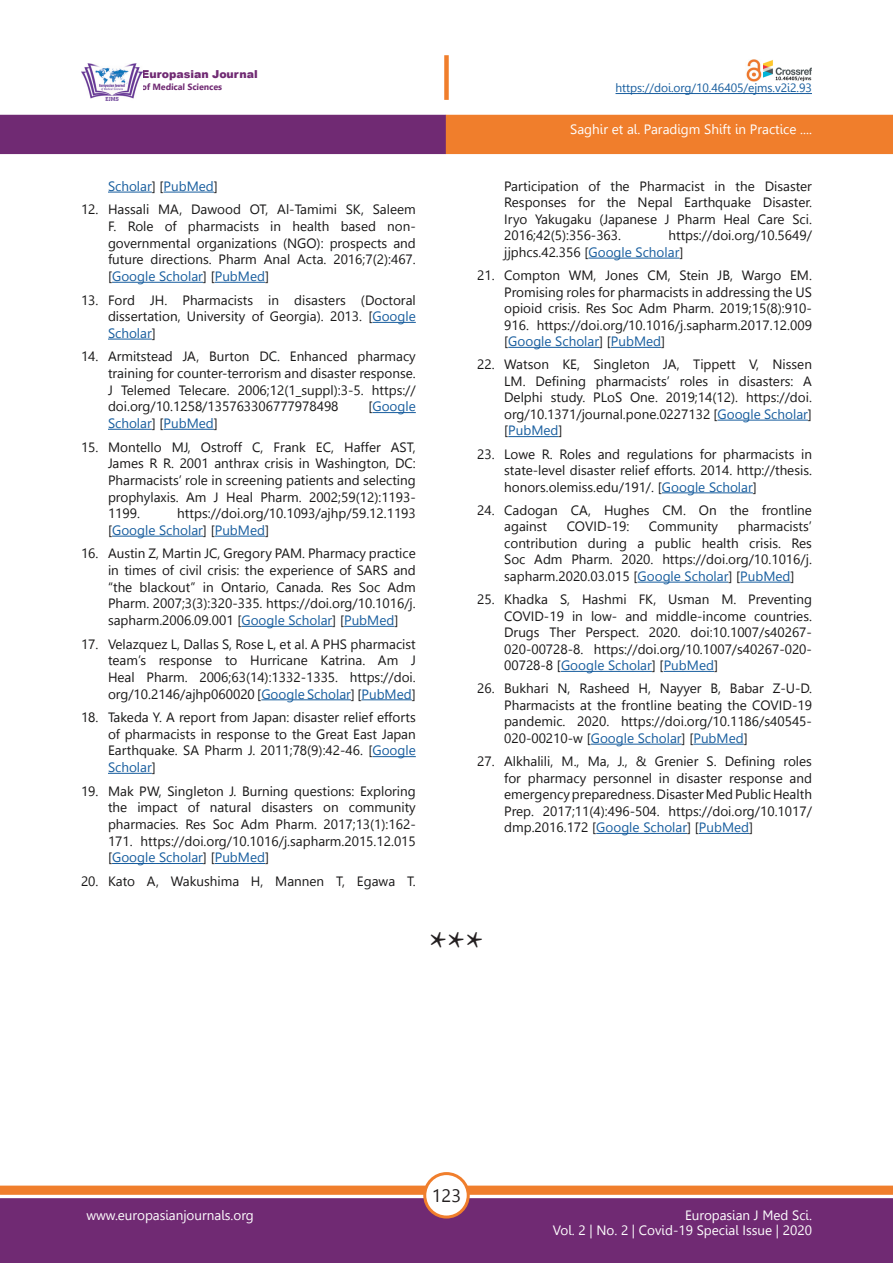
<style>
.page{position:relative;width:893px;height:1263px;background:#fff}
.page>*{position:absolute;margin:0;border:0;box-sizing:border-box;transform-origin:0 0}
.t1{font:45px "Minion Pro";color:#231f20}
.t2{font:18px "Leelawadee";color:#231f20}
.t3{font:13.5px/16.5px "Leelawadee UI";color:#181717;text-align:justify}
.t4{font:13.5px/15px "Leelawadee";color:#fff;text-align:right}
.t5{font:13.5px "Leelawadee UI";color:#175d9e}
.t6{font:12px "Leelawadee";letter-spacing:-.005em;color:#175d9e}
.t7{font:900 10.95px "Arial";color:#702a73}
.t8{font:700 9px "Leelawadee UI";color:#702a73}
.s1{color:#181717}
.s2{color:#175d9e}
</style>
<div class="page">
<div style="left:0;top:1198px;width:893px;height:65px;background:#702a73;border:2px solid #702a73"></div>
<div style="left:0;top:1185px;width:893px;height:10px;background:#f07e2c;border:1px solid #f07e2c"></div>
<div style="left:425px;top:1173px;width:43px;height:44px;background:#fff;border-radius:50%"></div>
<div style="left:423px;top:1172px;width:47px;height:46px;border:3px solid #f07e2c;border-radius:50%"></div>
<div style="left:0;top:115px;width:446px;height:39px;background:#702a73"></div>
<div style="left:446px;top:115px;width:447px;height:39px;background:#f07e2c"></div>
<div style="left:444px;top:55px;width:5px;height:45px;background:#f07e2c"></div>
<hr style="left:615px;top:93px;width:197px;height:1px;background:#175d9e">
<img style="left:746px;top:60px;width:66px;height:21px">
<img style="left:81px;top:63px;width:61px;height:37px">
<hr style="left:108px;top:192px;width:44px;height:1px;background:#175d9e">
<hr style="left:164px;top:192px;width:50px;height:1px;background:#175d9e">
<hr style="left:112px;top:282px;width:91px;height:1px;background:#175d9e">
<hr style="left:215px;top:282px;width:50px;height:1px;background:#175d9e">
<hr style="left:372px;top:322px;width:44px;height:1px;background:#175d9e">
<hr style="left:108px;top:339px;width:44px;height:1px;background:#175d9e">
<hr style="left:372px;top:412px;width:44px;height:1px;background:#175d9e">
<hr style="left:108px;top:429px;width:44px;height:1px;background:#175d9e">
<hr style="left:164px;top:429px;width:50px;height:1px;background:#175d9e">
<hr style="left:112px;top:536px;width:91px;height:1px;background:#175d9e">
<hr style="left:215px;top:536px;width:50px;height:1px;background:#175d9e">
<hr style="left:241px;top:626px;width:91px;height:1px;background:#175d9e">
<hr style="left:344px;top:626px;width:50px;height:1px;background:#175d9e">
<hr style="left:261px;top:699px;width:90px;height:1px;background:#175d9e">
<hr style="left:361px;top:699px;width:51px;height:1px;background:#175d9e">
<hr style="left:372px;top:756px;width:44px;height:1px;background:#175d9e">
<hr style="left:108px;top:773px;width:44px;height:1px;background:#175d9e">
<hr style="left:112px;top:863px;width:91px;height:1px;background:#175d9e">
<hr style="left:215px;top:863px;width:50px;height:1px;background:#175d9e">
<hr style="left:588px;top:258px;width:91px;height:1px;background:#175d9e">
<hr style="left:508px;top:347px;width:91px;height:1px;background:#175d9e">
<hr style="left:611px;top:347px;width:50px;height:1px;background:#175d9e">
<hr style="left:717px;top:420px;width:91px;height:1px;background:#175d9e">
<hr style="left:508px;top:436px;width:50px;height:1px;background:#175d9e">
<hr style="left:662px;top:492px;width:91px;height:1px;background:#175d9e">
<hr style="left:638px;top:582px;width:90px;height:1px;background:#175d9e">
<hr style="left:740px;top:582px;width:50px;height:1px;background:#175d9e">
<hr style="left:561px;top:671px;width:91px;height:1px;background:#175d9e">
<hr style="left:664px;top:671px;width:50px;height:1px;background:#175d9e">
<hr style="left:591px;top:744px;width:91px;height:1px;background:#175d9e">
<hr style="left:693px;top:744px;width:51px;height:1px;background:#175d9e">
<hr style="left:596px;top:833px;width:91px;height:1px;background:#175d9e">
<hr style="left:699px;top:833px;width:50px;height:1px;background:#175d9e">
<p class="t7" style="left:141px;top:66px;width:118px">Europasian Journal</p>
<p class="t8" style="left:141px;top:80px;width:82px">of Medical Sciences</p>
<p class="t6" style="left:615px;top:81px;width:198px">https://doi.org/10.46405/ejms.v2i2.93</p>
<p class="t4" style="left:570px;top:122px;width:243px">Saghir et al. Paradigm Shift in Practice ....</p>
<p class="t5" style="left:108px;top:177px;width:111px">Scholar<span class="s1">] [</span>PubMed<span class="s1">]</span></p>
<p class="t3" style="left:108px;top:201px;width:309px;text-indent:-27px">12. Hassali MA, Dawood OT, Al-Tamimi SK, Saleem F. Role of pharmacists in health based non&shy;governmental organizations (NGO): prospects and future directions. Pharm Anal Acta. 2016;7(2):467. [<span class="s2">Google Scholar</span>] [<span class="s2">PubMed</span>]</p>
<p class="t3" style="left:108px;top:291px;width:309px;text-indent:-27px">13. Ford JH. Pharmacists in disasters (Doctoral dissertation, University of Georgia). 2013. [<span class="s2">Google Scholar</span>]</p>
<p class="t3" style="left:108px;top:347px;width:309px;text-indent:-27px">14. Armitstead JA, Burton DC. Enhanced pharmacy training for counter-terrorism and disaster response.<br>J Telemed Telecare. 2006;12(1_suppl):3-5. https:// doi.org/10.1258/135763306777978498</p>
<p class="t5" style="left:368px;top:397px;width:49px"><span class="s1">[</span>Google</p>
<p class="t5" style="left:108px;top:414px;width:111px">Scholar<span class="s1">] [</span>PubMed<span class="s1">]</span></p>
<p class="t3" style="left:108px;top:438px;width:309px;text-indent:-27px">15. Montello MJ, Ostroff C, Frank EC, Haffer AST, James R R. 2001 anthrax crisis in Washington, DC:<br>Pharmacists’ role in screening patients and selecting prophylaxis. Am J Heal Pharm. 2002;59(12):1193- 1199.</p>
<p class="t3" style="left:108px;top:504px;width:309px;text-indent:69px">https://doi.org/10.1093/ajhp/59.12.1193 [<span class="s2">Google Scholar</span>] [<span class="s2">PubMed</span>]</p>
<p class="t3" style="left:108px;top:545px;width:309px;text-indent:-27px">16. Austin Z, Martin JC, Gregory PAM. Pharmacy practice in times of civil crisis: the experience of SARS and “the blackout” in Ontario, Canada. Res Soc Adm Pharm. 2007;3(3):320-335. https://doi.org/10.1016/j. sapharm.2006.09.001 [<span class="s2">Google Scholar</span>] [<span class="s2">PubMed</span>]</p>
<p class="t3" style="left:108px;top:635px;width:309px;text-indent:-27px">17. Velazquez L, Dallas S, Rose L, et al. A PHS pharmacist team’s response to Hurricane Katrina. Am J Heal Pharm. 2006;63(14):1332-1335. https://doi. org/10.2146/ajhp060020 [<span class="s2">Google Scholar</span>] [<span class="s2">PubMed</span>]</p>
<p class="t3" style="left:108px;top:708px;width:309px;text-indent:-27px">18. Takeda Y. A report from Japan: disaster relief efforts of pharmacists in response to the Great East Japan Earthquake. SA Pharm J. 2011;78(9):42-46. [<span class="s2">Google Scholar</span>]</p>
<p class="t3" style="left:108px;top:782px;width:309px;text-indent:-27px">19. Mak PW, Singleton J. Burning questions: Exploring the impact of natural disasters on community pharmacies. Res Soc Adm Pharm. 2017;13(1):162- 171. https://doi.org/10.1016/j.sapharm.2015.12.015 [<span class="s2">Google Scholar</span>] [<span class="s2">PubMed</span>]</p>
<p class="t3" style="left:81px;top:872px;width:336px">20. Kato A, Wakushima H, Mannen T, Egawa T.</p>
<p class="t3" style="left:504px;top:177px;width:309px">Participation of the Pharmacist in the Disaster Responses for the Nepal Earthquake Disaster.<br>Iryo Yakugaku (Japanese J Pharm Heal Care Sci.<br>2016;42(5):356-363.</p>
<p class="t3" style="left:504px;top:227px;width:309px;text-indent:164px">https://doi.org/10.5649/ jjphcs.42.356 [<span class="s2">Google Scholar</span>]</p>
<p class="t3" style="left:504px;top:266px;width:309px;text-indent:-27px">21. Compton WM, Jones CM, Stein JB, Wargo EM.<br>Promising roles for pharmacists in addressing the US opioid crisis. Res Soc Adm Pharm. 2019;15(8):910- 916. https://doi.org/10.1016/j.sapharm.2017.12.009 [<span class="s2">Google Scholar</span>] [<span class="s2">PubMed</span>]</p>
<p class="t3" style="left:504px;top:356px;width:309px;text-indent:-27px">22. Watson KE, Singleton JA, Tippett V, Nissen LM. Defining pharmacists’ roles in disasters: A Delphi study. PLoS One. 2019;14(12). https://doi. org/10.1371/journal.pone.0227132 [<span class="s2">Google Scholar</span>] [<span class="s2">PubMed</span>]</p>
<p class="t3" style="left:504px;top:445px;width:309px;text-indent:-27px">23. Lowe R. Roles and regulations for pharmacists in state-level disaster relief efforts. 2014. http://thesis. honors.olemiss.edu/191/. [<span class="s2">Google Scholar</span>]</p>
<p class="t3" style="left:504px;top:501px;width:309px;text-indent:-27px">24. Cadogan CA, Hughes CM. On the frontline against</p>
<p class="t3" style="left:504px;top:518px;width:309px;text-indent:234px">pharmacists’ contribution during a public health crisis. Res Soc Adm Pharm. 2020. https://doi.org/10.1016/j. sapharm.2020.03.015 [<span class="s2">Google Scholar</span>] [<span class="s2">PubMed</span>]</p>
<p class="t3" style="left:504px;top:590px;width:309px;text-indent:-27px">25. Khadka S, Hashmi FK, Usman M. Preventing COVID-19 in low- and middle-income countries.<br>Drugs Ther Perspect. 2020. doi:10.1007/s40267- 020-00728-8. https://doi.org/10.1007/s40267-020- 00728-8 [<span class="s2">Google Scholar</span>] [<span class="s2">PubMed</span>]</p>
<p class="t3" style="left:504px;top:680px;width:309px;text-indent:-27px">26. Bukhari N, Rasheed H, Nayyer B, Babar Z-U-D.<br>Pharmacists at the frontline beating the COVID-19 pandemic. 2020. https://doi.org/10.1186/s40545- 020-00210-w [<span class="s2">Google Scholar</span>] [<span class="s2">PubMed</span>]</p>
<p class="t3" style="left:504px;top:752px;width:309px;text-indent:-27px">27. Alkhalili, M., Ma, J., &amp; Grenier S. Defining roles for pharmacy personnel in disaster response and emergency preparedness. Disaster Med Public Health Prep. 2017;11(4):496-504. https://doi.org/10.1017/ dmp.2016.172 [<span class="s2">Google Scholar</span>] [<span class="s2">PubMed</span>]</p>
<p class="t3" style="left:567px;top:518px;width:64px">COVID-19:</p>
<p class="t3" style="left:649px;top:518px;width:71px">Community</p>
<p class="t1" style="left:429px;top:917px;width:56px">***</p>
<h2 class="t2" style="left:432px;top:1185px;width:31px">123</h2>
<p class="t4" style="left:86px;top:1208px;width:169px">www.europasianjournals.org</p>
<p class="t4" style="left:553px;top:1208px;width:260px">Europasian J Med Sci.<br>Vol. 2 | No. 2 | Covid-19 Special Issue | 2020</p>
</div>
